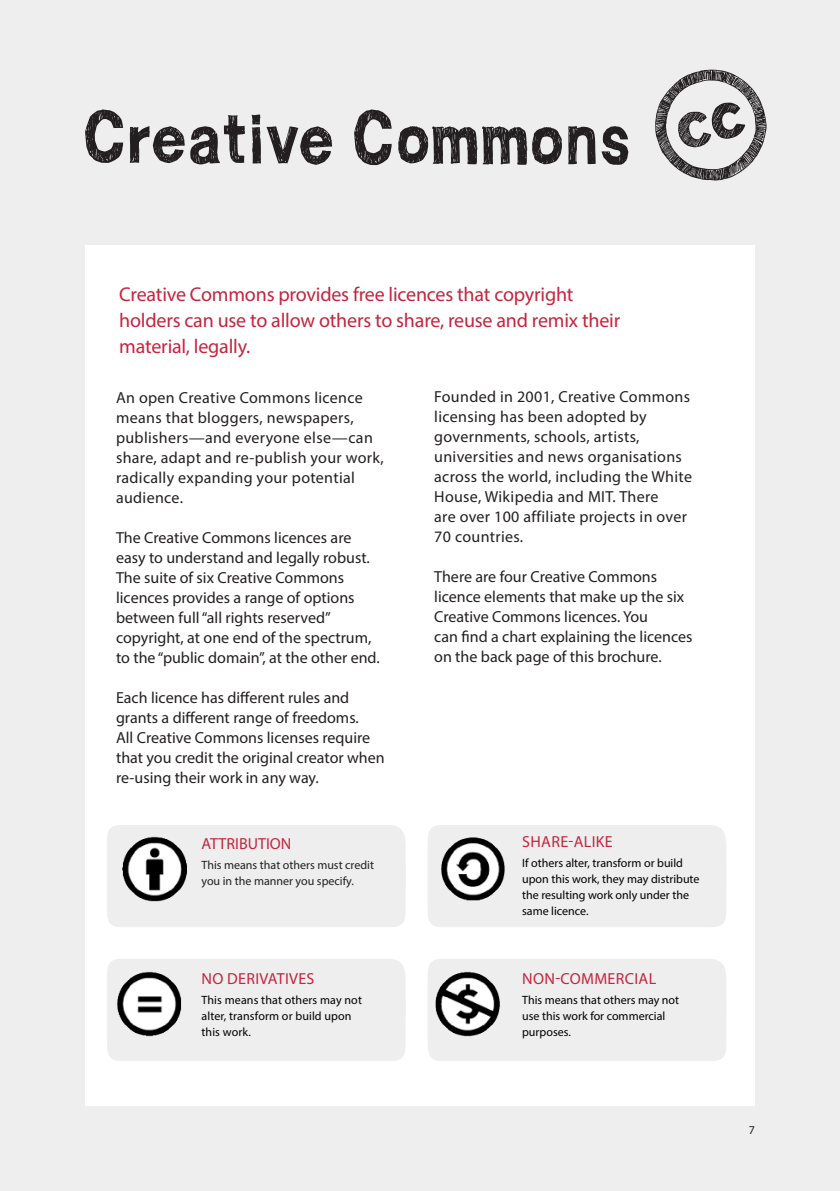
<style>
.page{position:relative;width:840px;height:1191px;background:#fff}
.page>*{position:absolute;margin:0;border:0;box-sizing:border-box;transform-origin:0 0}
.pull_quote{font:20px/26px "Myriad Pro";letter-spacing:-.01em;color:#c5253d}
.main_text{font:16px/20px "Myriad Pro";color:#231f20}
.main_text-2{font:16px/20px "Myriad Pro";letter-spacing:.02em;color:#231f20}
.main_text-3{font:16px "Myriad Pro";letter-spacing:.02em;color:#c5253d}
.main_text-4{font:16px "Myriad Pro";color:#c5253d}
.main_text-5{font:12px/16px "Myriad Pro";color:#000}
.main_text-6{font:12px/16px "Myriad Pro";color:#231f20}
</style>
<div class="page">
<div style="left:0;top:0;width:839px;height:1191px;background:#eeeeef"></div>
<svg style="left:85px;top:109px;width:38px;height:54px"></svg>
<svg style="left:130px;top:115px;width:115px;height:49px"></svg>
<svg style="left:251px;top:114px;width:81px;height:51px"></svg>
<svg style="left:398px;top:126px;width:163px;height:39px"></svg>
<svg style="left:601px;top:126px;width:27px;height:39px"></svg>
<svg style="left:354px;top:109px;width:38px;height:56px"></svg>
<svg style="left:568px;top:126px;width:27px;height:38px"></svg>
<div style="left:85px;top:245px;width:669px;height:861px;background:#fff"></div>
<div style="left:107px;top:825px;width:299px;height:102px;background:#eeeeef"></div>
<div style="left:107px;top:959px;width:299px;height:102px;background:#eeeeef"></div>
<div style="left:428px;top:825px;width:298px;height:102px;background:#eeeeef"></div>
<div style="left:428px;top:959px;width:298px;height:102px;background:#eeeeef"></div>
<img style="left:434px;top:968px;width:66px;height:70px">
<img style="left:116px;top:968px;width:66px;height:70px">
<img style="left:440px;top:833px;width:66px;height:70px">
<img style="left:121px;top:833px;width:66px;height:70px">
<svg style="left:655px;top:70px;width:111px;height:110px"></svg>
<p class="pull_quote" style="left:119px;top:280px;width:502px">Creative Commons provides free licences that copyright holders can use to allow others to share, reuse and remix their material, legally.</p>
<p class="main_text-2" style="left:434px;top:386px;width:259px">Founded in 2001, Creative Commons licensing has been adopted by governments, schools, artists, universities and news organisations across the world, including the White House, Wikipedia and MIT. There</p>
<p class="main_text-2" style="left:434px;top:506px;width:254px">are over 100 affiliate projects in over<br>70 countries.</p>
<p class="main_text" style="left:434px;top:566px;width:251px">There are four Creative Commons licence elements that make up the six<br>Creative Commons licences. You</p>
<p class="main_text" style="left:434px;top:626px;width:260px">can find a chart explaining the licences on the back page of this brochure.</p>
<p class="main_text-2" style="left:116px;top:387px;width:269px">An open Creative Commons licence means that bloggers, newspapers, publishers—and everyone else—can share, adapt and re-publish your work, radically expanding your potential audience.</p>
<p class="main_text" style="left:116px;top:527px;width:265px">The Creative Commons licences are easy to understand and legally robust.<br>The suite of six Creative Commons licences provides a range of options between full “all rights reserved” copyright, at one end of the spectrum, to the “public domain”, at the other end.</p>
<p class="main_text" style="left:116px;top:687px;width:270px">Each licence has different rules and grants a different range of freedoms.<br>All Creative Commons licenses require that you credit the original creator when re-using their work in any way.</p>
<p class="main_text-4" style="left:201px;top:833px;width:91px">ATTRIBUTION</p>
<p class="main_text-6" style="left:201px;top:856px;width:174px">This means that others must credit you in the manner you specify.</p>
<p class="main_text-3" style="left:201px;top:968px;width:114px">NO DERIVATIVES</p>
<p class="main_text-5" style="left:201px;top:991px;width:162px">This means that others may not alter, transform or build upon this work.</p>
<p class="main_text-3" style="left:522px;top:831px;width:92px">SHARE-ALIKE</p>
<p class="main_text-5" style="left:522px;top:854px;width:179px">If others alter, transform or build upon this work, they may distribute the resulting work only under the same licence.</p>
<p class="main_text-3" style="left:522px;top:968px;width:135px">NON-COMMERCIAL</p>
<p class="main_text-5" style="left:522px;top:991px;width:158px">This means that others may not use this work for commercial purposes.</p>
<p class="main_text-6" style="left:748px;top:1121px;width:8px">7</p>
</div>
